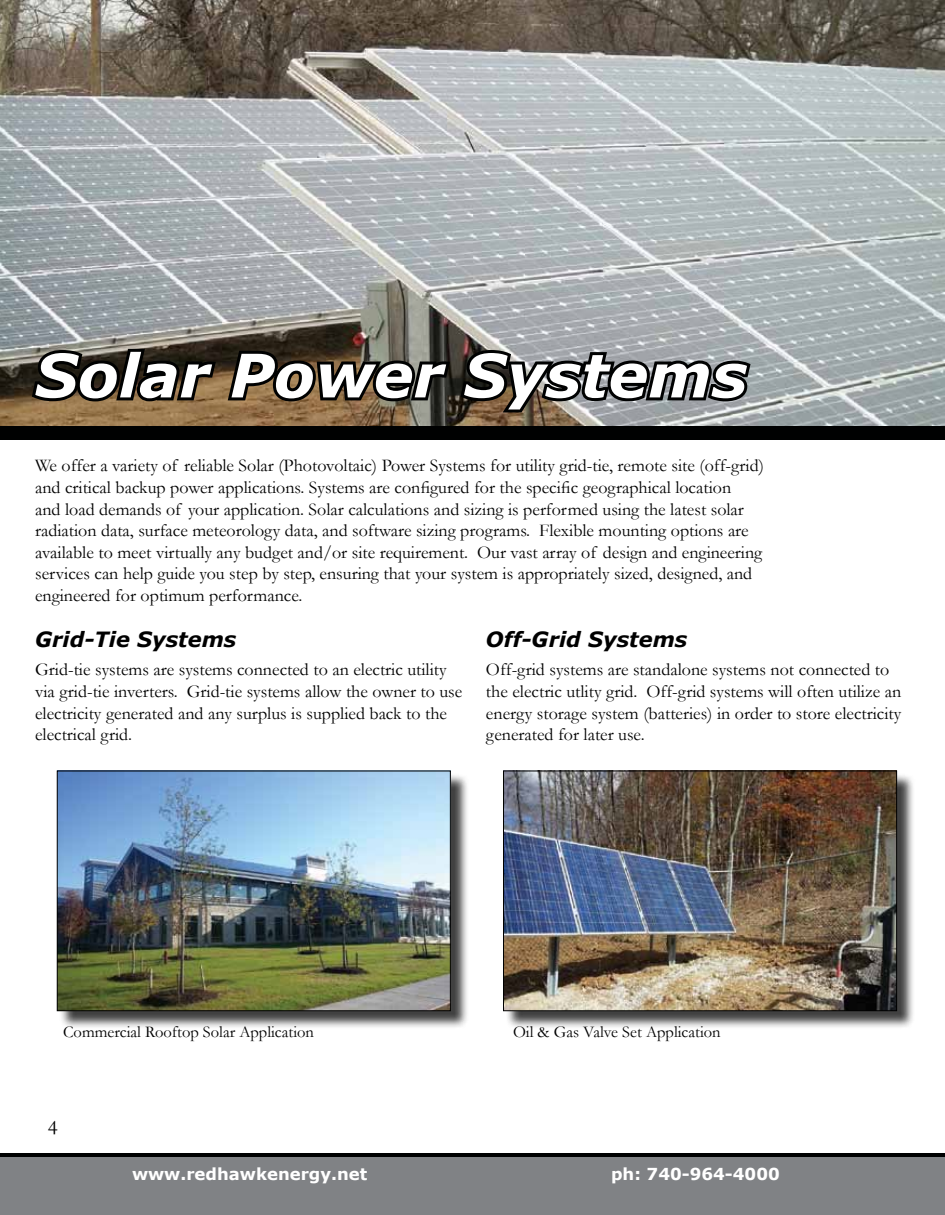
<style>
.page{position:relative;width:945px;height:1215px;background:#fff}
.page>*{position:absolute;margin:0;border:0;box-sizing:border-box;transform-origin:0 0}
.t1{font:italic 700 60px "Verdana";color:#fff}
.t2{font:italic 700 21px "Verdana";color:#000}
.t3{font:21px "Garamond";color:#000}
.t4{font:18px/21.6px "Garamond";color:#000101}
.t5{font:16.5px "Garamond";color:#000}
.t6{font:700 16.5px "Verdana";color:#fff}
</style>
<div class="page">
<img style="left:0;top:0;width:945px;height:427px">
<div style="left:0;top:427px;width:945px;height:13px;background:#000101"></div>
<svg style="left:28px;top:345px;width:726px;height:70px"></svg>
<div style="left:0;top:1157px;width:945px;height:58px;background:#808285"></div>
<hr style="left:0;top:1153px;width:945px;height:4px;background:#000101">
<div style="left:59px;top:773px;width:410px;height:257px;background:#000;opacity:.75"></div>
<img style="left:59px;top:773px;width:390px;height:236px">
<div style="left:57px;top:771px;width:394px;height:240px;border:1px solid #000"></div>
<div style="left:506px;top:773px;width:409px;height:257px;background:#000;opacity:.75"></div>
<img style="left:505px;top:773px;width:390px;height:236px">
<div style="left:503px;top:771px;width:394px;height:240px;border:1px solid #000"></div>
<h1 class="t1" style="left:35px;top:333px;width:714px">Solar Power Systems</h1>
<p class="t4" style="left:35px;top:454px;width:730px">We offer a variety of reliable Solar (Photovoltaic) Power Systems for utility grid-tie, remote site (off-grid) and critical backup power applications. Systems are configured for the specific geographical location<br>and load demands of your application. Solar calculations and sizing is performed using the latest solar radiation data, surface meteorology data, and software sizing programs. Flexible mounting options are available to meet virtually any budget and/or site requirement. Our vast array of design and engineering services can help guide you step by step, ensuring that your system is appropriately sized, designed, and engineered for optimum performance.</p>
<p class="t2" style="left:35px;top:625px;width:203px">Grid-Tie Systems</p>
<p class="t2" style="left:486px;top:625px;width:203px">Off-Grid Systems</p>
<p class="t4" style="left:35px;top:659px;width:429px">Grid-tie systems are systems connected to an electric utility via grid-tie inverters. Grid-tie systems allow the owner to use electricity generated and any surplus is supplied back to the electrical grid.</p>
<p class="t4" style="left:486px;top:659px;width:417px">Off-grid systems are standalone systems not connected to the electric utlity grid. Off-grid systems will often utilize an energy storage system (batteries) in order to store electricity generated for later use.</p>
<p class="t5" style="left:63px;top:1021px;width:252px">Commercial Rooftop Solar Application</p>
<p class="t5" style="left:513px;top:1021px;width:209px">Oil &amp; Gas Valve Set Application</p>
<p class="t3" style="left:48px;top:1113px;width:11px">4</p>
<p class="t6" style="left:132px;top:1163px;width:237px">www.redhawkenergy.net</p>
<p class="t6" style="left:611px;top:1163px;width:170px">ph: 740-964-4000</p>
</div>
